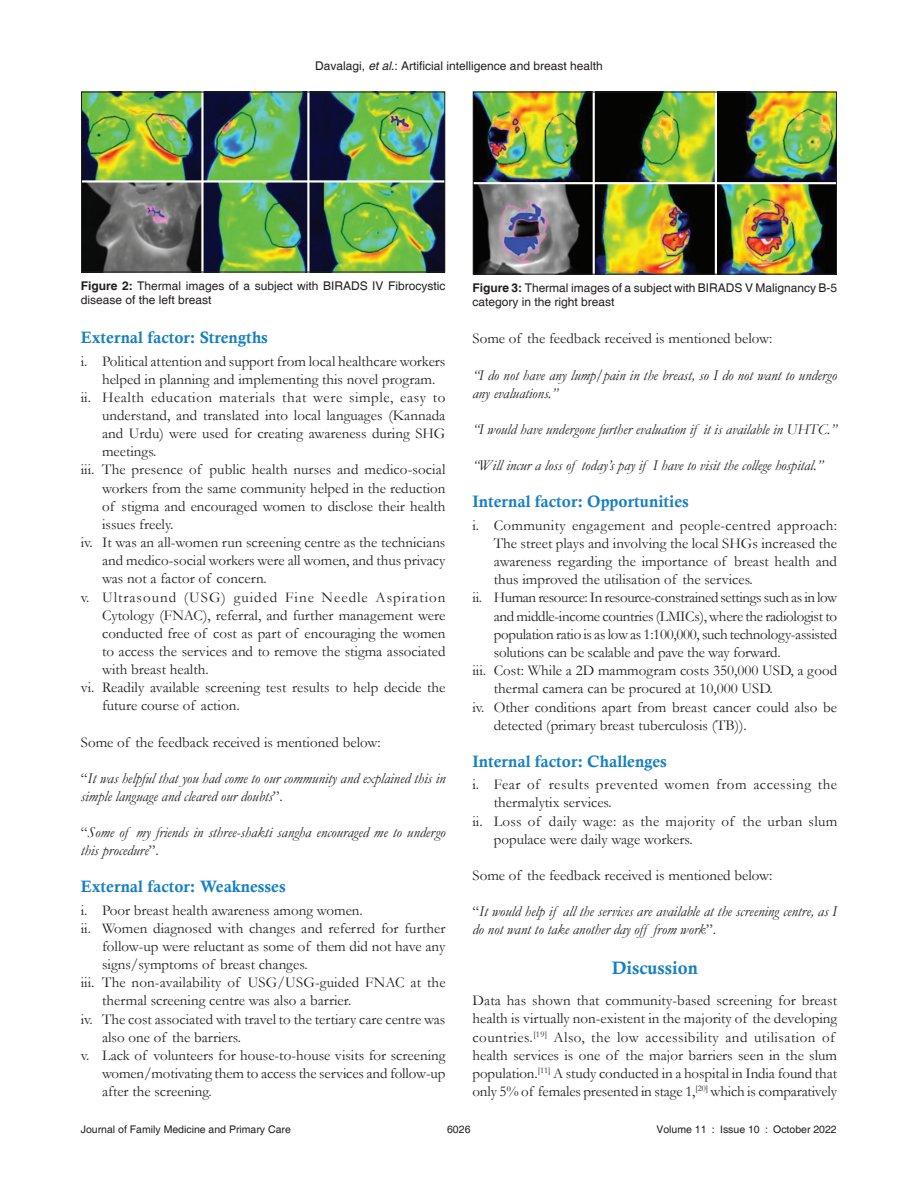
<style>
.page{position:relative;width:918px;height:1188px;background:#fff}
.page>*{position:absolute;margin:0;border:0;box-sizing:border-box;transform-origin:0 0}
.t1{font:18px "Calis MT Bol";color:#1680c3}
.t2{font:16.5px "Calis MT Bol";color:#1680c3}
.L{font:15px/18.1px "Garamond";color:#231f20;text-align:justify}
.TX{font:italic 15px/18.1px "Garamond";color:#231f20}
.TX-2{font:15px/18.1px "Garamond";color:#231f20}
.LL{font:15px/18.1px "Garamond";color:#231f20}
.LL-2{font:15px/18.1px "Garamond";letter-spacing:.02em;color:#231f20}
.L-2{font:15px/18.1px "Garamond";letter-spacing:.035em;color:#231f20}
.FGC{font:12px/14.4px "Helvetica";color:#231f20}
.t3{font:10.5px "Helvetica";color:#231f20}
.s1{font-style:italic}
.s2{font-weight:700}
.s3{font-style:normal}
</style>
<div class="page">
<img style="left:475px;top:94px;width:360px;height:178px">
<div style="left:473px;top:92px;width:364px;height:182px;border:1px solid #231f20"></div>
<img style="left:83px;top:94px;width:360px;height:176px">
<div style="left:81px;top:92px;width:364px;height:180px;border:1px solid #231f20"></div>
<p class="FGC" style="left:315px;top:59px;width:289px">Davalagi, <span class="s1">et al</span>.: Artificial intelligence and breast health</p>
<p class="FGC" style="left:81px;top:279px;width:366px"><span class="s2">Figure 2:</span> Thermal images of a subject with BIRADS IV Fibrocystic disease of the left breast</p>
<h2 class="t2" style="left:81px;top:328px;width:189px">External factor: Strengths</h2>
<p class="L" style="left:102px;top:351px;width:345px;text-indent:-21px">i. Political attention and support from local healthcare workers helped in planning and implementing this novel program.</p>
<p class="L" style="left:102px;top:388px;width:345px;text-indent:-21px">ii. Health education materials that were simple, easy to understand, and translated into local languages (Kannada and Urdu) were used for creating awareness during SHG meetings.</p>
<p class="L" style="left:102px;top:460px;width:345px;text-indent:-21px">iii. The presence of public health nurses and medico‑social workers from the same community helped in the reduction of stigma and encouraged women to disclose their health issues freely.</p>
<p class="L" style="left:102px;top:533px;width:345px;text-indent:-21px">iv. It was an all‑women run screening centre as the technicians and medico‑social workers were all women, and thus privacy was not a factor of concern.</p>
<p class="L" style="left:102px;top:587px;width:345px;text-indent:-21px">v. Ultrasound (USG) guided Fine Needle Aspiration Cytology (FNAC), referral, and further management were conducted free of cost as part of encouraging the women to access the services and to remove the stigma associated with breast health.</p>
<p class="LL" style="left:102px;top:678px;width:345px;text-indent:-21px">vi. Readily available screening test results to help decide the future course of action.</p>
<p class="TX-2" style="left:81px;top:732px;width:302px">Some of the feedback received is mentioned below:</p>
<p class="TX" style="left:81px;top:769px;width:366px"><span class="s3">“</span>It was helpful that you had come to our community and explained this in simple language and cleared our doubts<span class="s3">”.</span></p>
<p class="TX" style="left:81px;top:823px;width:366px"><span class="s3">“</span>Some of my friends in sthree‑shakti sangha encouraged me to undergo this procedure<span class="s3">”.</span></p>
<h2 class="t2" style="left:81px;top:877px;width:206px">External factor: Weaknesses</h2>
<p class="L" style="left:81px;top:900px;width:284px">i. Poor breast health awareness among women.</p>
<p class="L" style="left:102px;top:919px;width:345px;text-indent:-21px">ii. Women diagnosed with changes and referred for further follow‑up were reluctant as some of them did not have any signs/symptoms of breast changes.</p>
<p class="L" style="left:102px;top:973px;width:345px;text-indent:-21px">iii. The non‑availability of USG/USG‑guided FNAC at the thermal screening centre was also a barrier.</p>
<p class="L" style="left:102px;top:1009px;width:345px;text-indent:-21px">iv. The cost associated with travel to the tertiary care centre was also one of the barriers.</p>
<p class="LL" style="left:102px;top:1046px;width:345px;text-align:justify;text-indent:-21px">v. Lack of volunteers for house‑to‑house visits for screening women/motivating them to access the services and follow‑up after the screening.</p>
<p class="FGC" style="left:472px;top:281px;width:366px"><span class="s2">Figure 3:</span> Thermal images of a subject with BIRADS V Malignancy B‑5 category in the right breast</p>
<p class="TX-2" style="left:472px;top:329px;width:302px">Some of the feedback received is mentioned below:</p>
<p class="TX" style="left:472px;top:365px;width:366px">“I do not have any lump/pain in the breast, so I do not want to undergo any evaluations.”</p>
<p class="TX" style="left:472px;top:420px;width:366px">“I would have undergone further evaluation if it is available in UHTC.”</p>
<p class="TX" style="left:472px;top:456px;width:352px">“Will incur a loss of today’s pay if I have to visit the college hospital.”</p>
<h2 class="t2" style="left:472px;top:492px;width:218px">Internal factor: Opportunities</h2>
<p class="L" style="left:494px;top:515px;width:345px;text-indent:-21px">i. Community engagement and people‑centred approach:<br>The street plays and involving the local SHGs increased the awareness regarding the importance of breast health and thus improved the utilisation of the services.</p>
<p class="L" style="left:494px;top:588px;width:345px;text-indent:-21px">ii. Human resource: In resource‑constrained settings such as in low and middle‑income countries (LMICs), where the radiologist to population ratio is as low as 1:100,000, such technology‑assisted solutions can be scalable and pave the way forward.</p>
<p class="L" style="left:494px;top:661px;width:345px;text-indent:-21px">iii. Cost: While a 2D mammogram costs 350,000 USD, a good thermal camera can be procured at 10,000 USD.</p>
<p class="LL" style="left:494px;top:697px;width:345px;text-indent:-21px">iv. Other conditions apart from breast cancer could also be detected (primary breast tuberculosis (TB)).</p>
<h2 class="t2" style="left:472px;top:752px;width:196px">Internal factor: Challenges</h2>
<p class="L-2" style="left:494px;top:775px;width:345px;text-indent:-21px">i. Fear of results prevented women from accessing the thermalytix services.</p>
<p class="LL-2" style="left:494px;top:811px;width:345px;text-indent:-21px">ii. Loss of daily wage: as the majority of the urban slum populace were daily wage workers.</p>
<p class="TX-2" style="left:472px;top:866px;width:302px">Some of the feedback received is mentioned below:</p>
<p class="TX" style="left:472px;top:902px;width:366px"><span class="s3">“</span>It would help if all the services are available at the screening centre, as I do not want to take another day off from work<span class="s3">”.</span></p>
<h1 class="t1" style="left:612px;top:958px;width:88px">Discussion</h1>
<p class="TX-2" style="left:472px;top:991px;width:366px">Data has shown that community‑based screening for breast health is virtually non‑existent in the majority of the developing countries.<sup>[19]</sup> Also, the low accessibility and utilisation of health services is one of the major barriers seen in the slum population.<sup>[11]</sup> A study conducted in a hospital in India found that only 5% of females presented in stage 1,<sup>[20]</sup> which is comparatively</p>
<p class="t3" style="left:81px;top:1124px;width:212px">Journal of Family Medicine and Primary Care</p>
<p class="t3" style="left:447px;top:1124px;width:25px">6026</p>
<p class="t3" style="left:656px;top:1124px;width:182px">Volume 11 : Issue 10 : October 2022</p>
</div>
